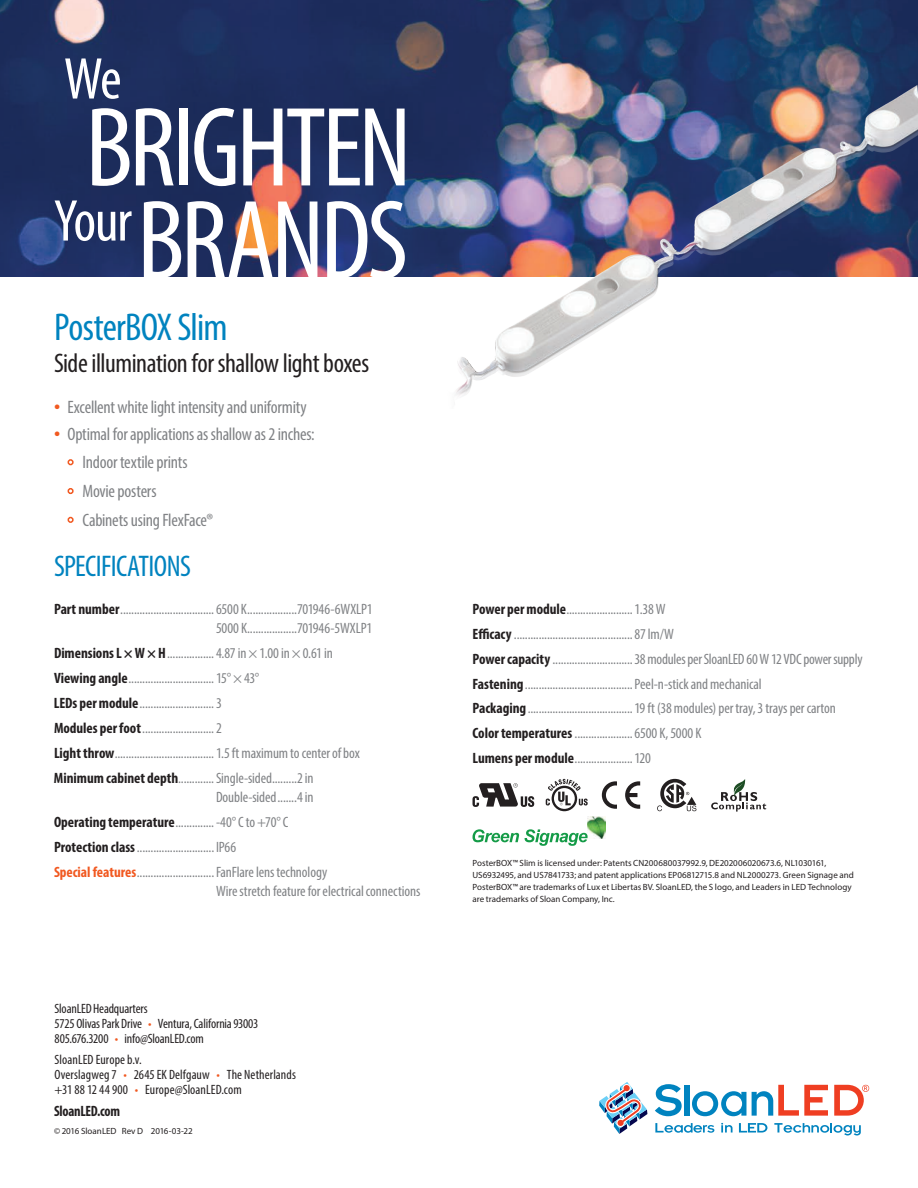
<style>
.page{position:relative;width:918px;height:1188px;background:#fff}
.page>*{position:absolute;margin:0;border:0;box-sizing:border-box;transform-origin:0 0}
.t1{font:condensed 114px/93px "Myriad Pro";letter-spacing:-.035em;color:#fff;text-align:center}
.t2{font:condensed 59.4px "Myriad Pro";letter-spacing:-.035em;color:#fff}
.t3{font:condensed 39px "Myriad Pro";letter-spacing:-.02em;color:#0083bf}
.t4{font:condensed 30px "Myriad Pro";letter-spacing:-.02em;color:#0083bf}
.t5{font:condensed 27px "Myriad Pro";letter-spacing:-.02em;color:#231f20}
.t6{font:condensed 18px/28.8px "Myriad Pro";letter-spacing:-.015em;color:#808285}
.t7{font:condensed 15px/24.9px "Myriad Pro";letter-spacing:-.01em;color:#808285}
.t8{font:700 condensed 15px "Myriad Pro";letter-spacing:-.015em;color:#231f20;scale:.95 1}
.t9{font:condensed 13.5px/15px "Myriad Pro";letter-spacing:-.005em;color:#231f20}
.t10{font:9px/12px "Myriad Pro";color:#231f20}
.s1{font-size:24px;color:#f15921}
.s2{font-weight:700;color:#231f20}
.s3{font-weight:700;color:#f15921}
.s4{color:#f15921}
</style>
<div class="page">
<img style="left:0;top:0;width:918px;height:276px">
<svg style="left:599px;top:1082px;width:48px;height:52px"></svg>
<svg style="left:834px;top:1085px;width:35px;height:31px"></svg>
<svg style="left:655px;top:1123px;width:59px;height:10px"></svg>
<svg style="left:721px;top:1123px;width:12px;height:10px"></svg>
<svg style="left:774px;top:1123px;width:87px;height:13px"></svg>
<svg style="left:739px;top:1123px;width:28px;height:10px"></svg>
<svg style="left:655px;top:1084px;width:27px;height:32px"></svg>
<div style="left:684px;top:1085px;width:5px;height:31px;background:#0083bf"></div>
<svg style="left:692px;top:1091px;width:54px;height:25px"></svg>
<svg style="left:752px;top:1085px;width:76px;height:31px"></svg>
<svg style="left:68px;top:459px;width:6px;height:6px"></svg>
<svg style="left:68px;top:488px;width:6px;height:6px"></svg>
<svg style="left:68px;top:517px;width:6px;height:6px"></svg>
<img style="left:446px;top:71px;width:472px;height:325px">
<svg style="left:472px;top:783px;width:62px;height:24px"></svg>
<svg style="left:625px;top:781px;width:15px;height:28px"></svg>
<svg style="left:602px;top:781px;width:15px;height:28px"></svg>
<svg style="left:552px;top:786px;width:25px;height:25px"></svg>
<svg style="left:554px;top:788px;width:21px;height:21px"></svg>
<svg style="left:546px;top:779px;width:42px;height:26px"></svg>
<svg style="left:657px;top:779px;width:39px;height:32px"></svg>
<svg style="left:711px;top:779px;width:55px;height:32px"></svg>
<img style="left:588px;top:817px;width:17px;height:22px">
<svg style="left:473px;top:829px;width:46px;height:13px"></svg>
<svg style="left:525px;top:829px;width:63px;height:17px"></svg>
<h2 class="t2" style="left:64px;top:43px;width:59px">We</h2>
<h1 class="t1" style="left:85px;top:100px;width:328px">BRIGHTEN<br>BRANDS</h1>
<h3 class="t3" style="left:54px;top:303px;width:175px">PosterBOX Slim</h3>
<h3 class="t5" style="left:54px;top:347px;width:317px">Side illumination for shallow light boxes</h3>
<p class="t6" style="left:54px;top:392px;width:254px"><span class="s1">•</span> Excellent white light intensity and uniformity</p>
<p class="t6" style="left:82px;top:419px;width:234px;text-indent:-28px"><span class="s1">•</span> Optimal for applications as shallow as 2 inches:<br>Indoor textile prints<br>Movie posters<br>Cabinets using FlexFace®</p>
<h3 class="t4" style="left:54px;top:548px;width:138px">SPECIFICATIONS</h3>
<p class="t7" style="left:54px;top:599px;width:320px;line-height:19.5px;text-align:right"><span class="s2">Part number</span>..................................6500 K..................701946-6WXLP1<br>5000 K..................701946-5WXLP1</p>
<p class="t7" style="left:54px;top:641px;width:307px"><span class="s2">Dimensions L × W × H</span>.................4.87 in × 1.00 in × 0.61 in <span class="s2">Viewing angle</span>...............................15° × 43°<br><span class="s2">LEDs per module</span>...........................3<br><span class="s2">Modules per foot</span>..........................2<br><span class="s2">Light throw</span>....................................1.5 ft maximum to center of box <span class="s2">Minimum cabinet depth</span>.............Single-sided.........2 in</p>
<p class="t7" style="left:54px;top:785px;width:275px;text-indent:162px">Double-sided.......4 in <span class="s2">Operating temperature</span>..............-40° C to +70° C <span class="s2">Protection class</span>............................ IP66<br><span class="s3">Special features</span>............................FanFlare lens technology</p>
<p class="t7" style="left:216px;top:879px;width:206px">Wire stretch feature for electrical connections</p>
<h2 class="t2" style="left:54px;top:185px;width:79px">Your</h2>
<p class="t9" style="left:55px;top:1001px;width:205px">SloanLED Headquarters<br>5725 Olivas Park Drive <span class="s4">•</span> Ventura, California 93003<br>805.676.3200 <span class="s4">•</span> info@SloanLED.com</p>
<p class="t9" style="left:55px;top:1052px;width:243px">SloanLED Europe b.v.<br>Overslagweg 7 <span class="s4">•</span> 2645 EK Delfgauw <span class="s4">•</span> The Netherlands +31 88 12 44 900 <span class="s4">•</span> Europe@SloanLED.com</p>
<p class="t10" style="left:54px;top:1125px;width:140px">© 2016 SloanLED Rev D 2016-03-22</p>
<p class="t8" style="left:54px;top:1102px;width:71px">SloanLED.com</p>
<p class="t7" style="left:473px;top:596px;width:392px"><span class="s2">Power per module</span>........................1.38 W<br><span class="s2">Efficacy</span> ...........................................87 lm/W<br><span class="s2">Power capacity</span> .............................38 modules per SloanLED 60 W 12 VDC power supply <span class="s2">Fastening</span>.......................................Peel-n-stick and mechanical <span class="s2">Packaging</span>......................................19 ft (38 modules) per tray, 3 trays per carton <span class="s2">Color temperatures</span> .....................6500 K, 5000 K<br><span class="s2">Lumens per module</span>.....................120</p>
<p class="t10" style="left:472px;top:857px;width:383px">PosterBOX™ Slim is licensed under: Patents CN200680037992.9, DE202006020673.6, NL1030161, US6932495, and US7841733; and patent applications EP06812715.8 and NL2000273. Green Signage and PosterBOX™ are trademarks of Lux et Libertas BV. SloanLED, the S logo, and Leaders in LED Technology are trademarks of Sloan Company, Inc.</p>
</div>
